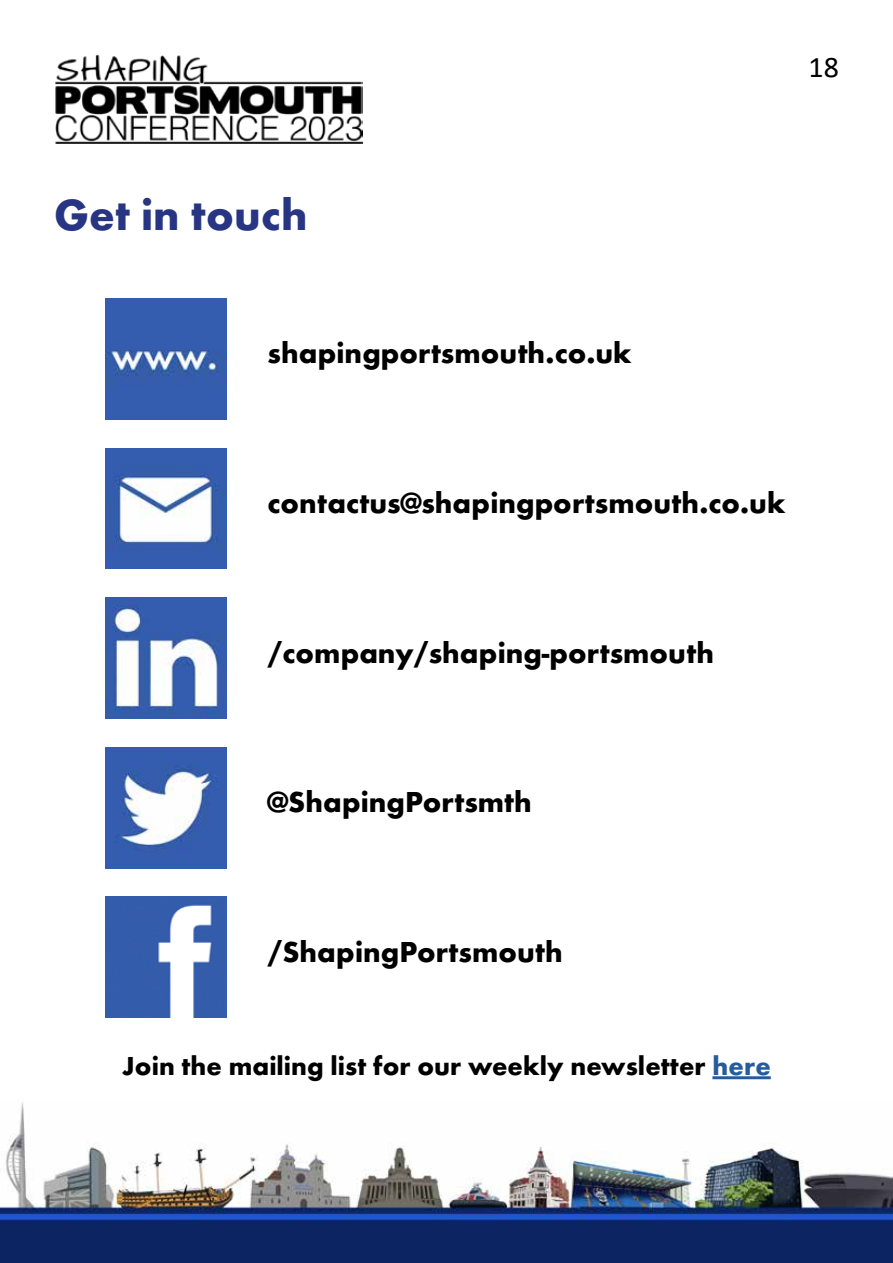
<style>
.page{position:relative;width:893px;height:1263px;background:#fff}
.page>*{position:absolute;margin:0;border:0;box-sizing:border-box;transform-origin:0 0}
.t1{font:700 45px "Function Pro";letter-spacing:.005em;color:#283583}
.t2{font:700 30px "Function Pro";letter-spacing:.005em;color:#000}
.t3{font:30px "Calibri";color:#000}
.t4{font:700 27px "Function Pro";letter-spacing:.005em;color:#000}
.s1{color:#275b9b}
</style>
<div class="page">
<img style="left:55px;top:55px;width:308px;height:89px">
<img style="left:106px;top:897px;width:121px;height:121px">
<img style="left:106px;top:747px;width:121px;height:121px">
<img style="left:106px;top:598px;width:121px;height:120px">
<img style="left:0;top:1102px;width:893px;height:161px">
<img style="left:106px;top:448px;width:121px;height:121px">
<img style="left:106px;top:299px;width:121px;height:120px">
<hr style="left:712px;top:1076px;width:59px;height:3px;background:#275b9b">
<h1 class="t1" style="left:54px;top:187px;width:255px">Get in touch</h1>
<p class="t2" style="left:268px;top:335px;width:366px">shapingportsmouth.co.uk</p>
<p class="t3" style="left:809px;top:46px;width:32px">18</p>
<p class="t2" style="left:268px;top:485px;width:519px">contactus@shapingportsmouth.co.uk</p>
<p class="t2" style="left:268px;top:634px;width:448px">/company/shaping-portsmouth</p>
<p class="t2" style="left:268px;top:784px;width:266px">@ShapingPortsmth</p>
<p class="t2" style="left:268px;top:933px;width:297px">/ShapingPortsmouth</p>
<p class="t4" style="left:122px;top:1049px;width:650px">Join the mailing list for our weekly newsletter <span class="s1">here</span></p>
</div>
